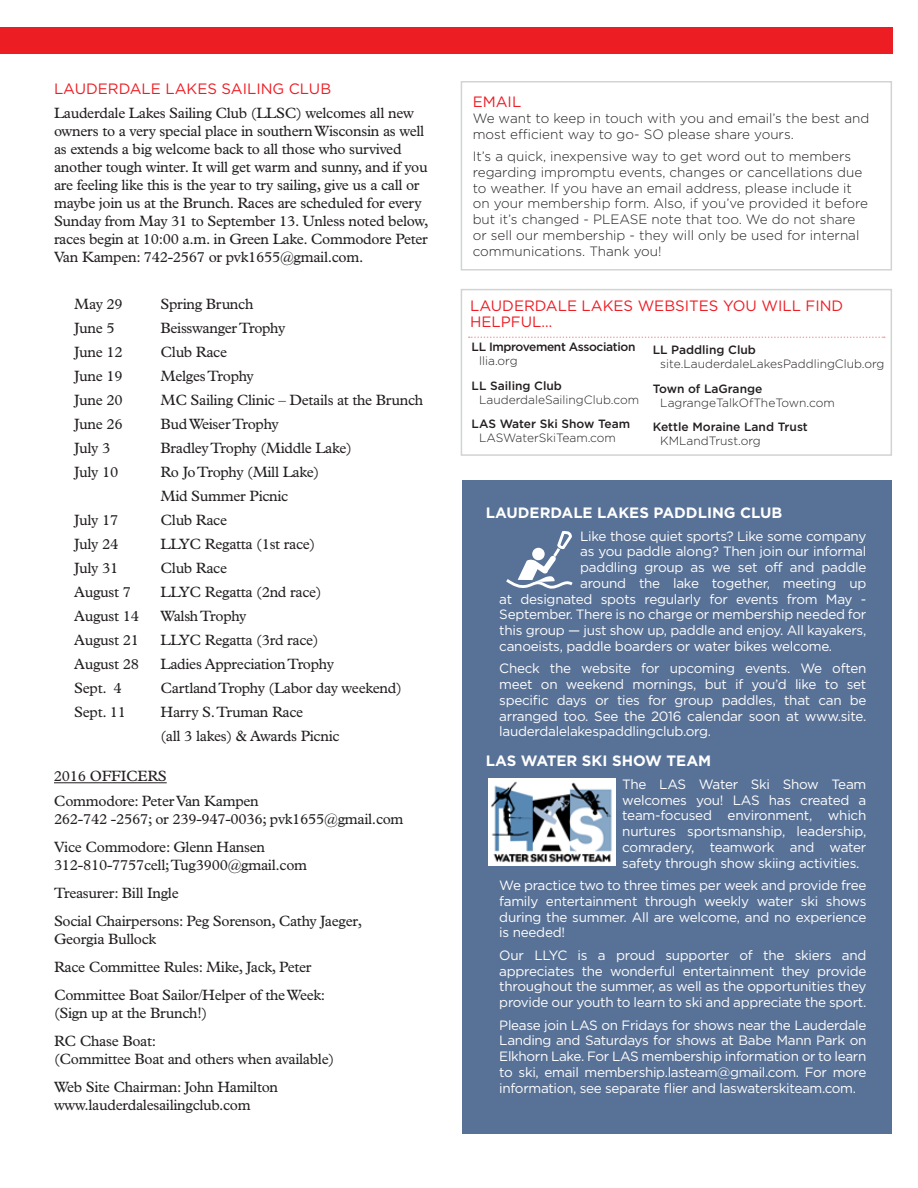
<style>
.page{position:relative;width:918px;height:1188px;background:#fff}
.page>*{position:absolute;margin:0;border:0;box-sizing:border-box;transform-origin:0 0}
.t1{font:15px/18px "Plantin";letter-spacing:-.02em;color:#231f20}
.t2{font:15px "Gotham";color:#ed1d24}
.t3{font:700 15px "Gotham";color:#fff}
.t4{font:13.5px/15.8px "Gotham";letter-spacing:-.02em;color:#fff;text-align:justify}
.t5{font:300 13.5px/15.8px "Gotham";color:#231f20}
.t6{font:300 12px "Gotham";color:#231f20}
.t7{font:500 12px "Gotham";color:#231f20}
.t8{font:500 12px "Gotham";letter-spacing:-.03em;color:#231f20}
</style>
<div class="page">
<div style="left:462px;top:481px;width:430px;height:653px;background:#587196"></div>
<div style="left:0;top:27px;width:892px;height:27px;background:#ed1d24"></div>
<hr style="left:54px;top:782px;width:113px;height:1px;background:#231f20">
<div style="left:461px;top:289px;width:431px;height:167px;border:2px solid #d1d3d4"></div>
<svg style="left:469px;top:337px;width:416px;height:1px"></svg>
<img style="left:488px;top:778px;width:128px;height:88px">
<svg style="left:506px;top:531px;width:67px;height:58px"></svg>
<div style="left:461px;top:81px;width:431px;height:190px;border:2px solid #d1d3d4"></div>
<p class="t2" style="left:54px;top:80px;width:21px">Lauderdale</p>
<p class="t2" style="left:165px;top:80px;width:21px">Lakes</p>
<p class="t2" style="left:222px;top:80px;width:19px">Sailin</p>
<p class="t2" style="left:273px;top:80px;width:38px">g Club</p>
<p class="t1" style="left:54px;top:104px;width:376px">Lauderdale Lakes Sailing Club (LLSC) welcomes all new owners to a very special place in southern Wisconsin as well as extends a big welcome back to all those who survived another tough winter. It will get warm and sunny, and if you are feeling like this is the year to try sailing, give us a call or maybe join us at the Brunch. Races are scheduled for every Sunday from May 31 to September 13. Unless noted below, races begin at 10:00 a.m. in Green Lake. Commodore Peter Van Kampen: 742-2567 or pvk1655@gmail.com.</p>
<p class="t1" style="left:74px;top:295px;width:50px">May 29</p>
<p class="t1" style="left:160px;top:295px;width:94px">Spring Brunch</p>
<p class="t1" style="left:74px;top:319px;width:42px">June 5</p>
<p class="t1" style="left:160px;top:319px;width:126px">Beisswanger Trophy</p>
<p class="t1" style="left:74px;top:343px;width:50px">June 12</p>
<p class="t1" style="left:160px;top:343px;width:68px">Club Race</p>
<p class="t1" style="left:74px;top:367px;width:50px">June 19</p>
<p class="t1" style="left:160px;top:367px;width:95px">Melges Trophy</p>
<p class="t1" style="left:74px;top:391px;width:50px">June 20</p>
<p class="t1" style="left:160px;top:391px;width:264px">MC Sailing Clinic – Details at the Brunch</p>
<p class="t1" style="left:74px;top:415px;width:50px">June 26</p>
<p class="t1" style="left:160px;top:415px;width:120px">Bud Weiser Trophy</p>
<p class="t1" style="left:74px;top:439px;width:38px">July 3</p>
<p class="t1" style="left:160px;top:439px;width:193px">Bradley Trophy (Middle Lake)</p>
<p class="t1" style="left:74px;top:463px;width:46px">July 10</p>
<p class="t1" style="left:160px;top:460px;width:160px;line-height:24px">Ro Jo Trophy (Mill Lake)<br>Mid Summer Picnic</p>
<p class="t1" style="left:74px;top:511px;width:46px">July 17</p>
<p class="t1" style="left:160px;top:511px;width:68px">Club Race</p>
<p class="t1" style="left:74px;top:535px;width:46px">July 24</p>
<p class="t1" style="left:160px;top:535px;width:156px">LLYC Regatta (1st race)</p>
<p class="t1" style="left:74px;top:559px;width:46px">July 31</p>
<p class="t1" style="left:160px;top:559px;width:68px">Club Race</p>
<p class="t1" style="left:74px;top:583px;width:58px">August 7</p>
<p class="t1" style="left:161px;top:583px;width:163px">LLYC Regatta (2nd race)</p>
<p class="t1" style="left:74px;top:607px;width:66px">August 14</p>
<p class="t1" style="left:160px;top:607px;width:88px">Walsh Trophy</p>
<p class="t1" style="left:74px;top:631px;width:66px">August 21</p>
<p class="t1" style="left:160px;top:631px;width:160px">LLYC Regatta (3rd race)</p>
<p class="t1" style="left:74px;top:655px;width:66px">August 28</p>
<p class="t1" style="left:160px;top:655px;width:175px">Ladies Appreciation Trophy</p>
<p class="t1" style="left:74px;top:679px;width:49px">Sept. 4</p>
<p class="t1" style="left:160px;top:679px;width:243px">Cartland Trophy (Labor day weekend)</p>
<p class="t1" style="left:74px;top:703px;width:53px">Sept. 11</p>
<p class="t1" style="left:160px;top:700px;width:180px;line-height:24px">Harry S. Truman Race<br>(all 3 lakes) &amp; Awards Picnic</p>
<p class="t1" style="left:54px;top:764px;width:206px;line-height:24.8px">2016 OFFICERS<br>Commodore: Peter Van Kampen</p>
<p class="t1" style="left:54px;top:805px;width:351px;line-height:28px">262-742 -2567; or 239-947-0036; pvk1655@gmail.com<br>Vice Commodore: Glenn Hansen</p>
<p class="t1" style="left:54px;top:851px;width:310px;line-height:28px">312-810-7757cell; Tug3900@gmail.com<br>Treasurer: Bill Ingle<br>Social Chairpersons: Peg Sorenson, Cathy Jaeger,</p>
<p class="t1" style="left:54px;top:925px;width:273px;line-height:28px">Georgia Bullock<br>Race Committee Rules: Mike, Jack, Peter<br>Committee Boat Sailor/Helper of the Week:</p>
<p class="t1" style="left:54px;top:999px;width:155px;line-height:28px">(Sign up at the Brunch!)<br>RC Chase Boat:</p>
<p class="t1" style="left:54px;top:1045px;width:282px;line-height:28px">(Committee Boat and others when available)<br>Web Site Chairman: John Hamilton</p>
<p class="t1" style="left:54px;top:1096px;width:198px">www.lauderdalesailingclub.com</p>
<p class="t2" style="left:473px;top:93px;width:50px">EMAIL</p>
<p class="t5" style="left:473px;top:110px;width:398px">We want to keep in touch with you and email’s the best and most efficient way to go- SO please share yours.</p>
<p class="t5" style="left:473px;top:148px;width:397px">It’s a quick, inexpensive way to get word out to members regarding impromptu events, changes or cancellations due to weather. If you have an email address, please include it on your membership form. Also, if you’ve provided it before but it’s changed - PLEASE note that too. We do not share or sell our membership - they will only be used for internal communications. Thank you!</p>
<p class="t2" style="left:470px;top:297px;width:21px">Lauderdale</p>
<p class="t2" style="left:582px;top:297px;width:21px">Lakes</p>
<p class="t2" style="left:638px;top:297px;width:27px">websites</p>
<p class="t2" style="left:723px;top:297px;width:12px">you</p>
<p class="t2" style="left:762px;top:297px;width:25px">will</p>
<p class="t2" style="left:806px;top:297px;width:10px">find</p>
<p class="t2" style="left:470px;top:313px;width:11px">helpful</p>
<p class="t2" style="left:541px;top:313px;width:12px">…</p>
<p class="t8" style="left:472px;top:340px;width:165px">LL Improvement Association</p>
<p class="t6" style="left:479px;top:355px;width:40px">llia.org</p>
<p class="t7" style="left:472px;top:378px;width:92px">LL Sailing Club</p>
<p class="t6" style="left:479px;top:393px;width:161px">LauderdaleSailingClub.com</p>
<p class="t7" style="left:472px;top:417px;width:160px">LAS Water Ski Show Team</p>
<p class="t6" style="left:479px;top:432px;width:138px">LASWaterSkiTeam.com</p>
<p class="t7" style="left:653px;top:343px;width:105px">LL Paddling Club</p>
<p class="t6" style="left:660px;top:358px;width:226px">site.LauderdaleLakesPaddlingClub.org</p>
<p class="t7" style="left:653px;top:381px;width:111px">Town of LaGrange</p>
<p class="t6" style="left:660px;top:396px;width:176px">LagrangeTalkOfTheTown.com</p>
<p class="t7" style="left:653px;top:420px;width:157px">Kettle Moraine Land Trust</p>
<p class="t6" style="left:660px;top:435px;width:102px">KMLandTrust.org</p>
<p class="t3" style="left:486px;top:504px;width:298px">LAUDERDALE LAKES PADDLING CLUB</p>
<p class="t4" style="left:580px;top:528px;width:288px">Like those quiet sports? Like some company</p>
<p class="t4" style="left:580px;top:543px;width:288px">as you paddle along? Then join our informal</p>
<p class="t4" style="left:580px;top:559px;width:288px">paddling group as we set off and paddle</p>
<p class="t4" style="left:580px;top:575px;width:288px">around the lake together, meeting up</p>
<p class="t4" style="left:499px;top:591px;width:369px">at designated spots regularly for events from May -</p>
<p class="t4" style="left:499px;top:606px;width:369px">September. There is no charge or membership needed for</p>
<p class="t4" style="left:499px;top:622px;width:369px">this group — just show up, paddle and enjoy. All kayakers,</p>
<p class="t4" style="left:499px;top:638px;width:334px">canoeists, paddle boarders or water bikes welcome.</p>
<p class="t4" style="left:499px;top:660px;width:369px">Check the website for upcoming events. We often meet on weekend mornings, but if you’d like to set specific days or ties for group paddles, that can be arranged too. See the 2016 calendar soon at www.site. lauderdalelakespaddlingclub.org.</p>
<p class="t3" style="left:486px;top:752px;width:227px">LAS WATER SKI SHOW TEAM</p>
<p class="t4" style="left:622px;top:776px;width:246px">The LAS Water Ski Show Team welcomes you! LAS has created a team-focused environment, which nurtures sportsmanship, leadership, comradery, teamwork and water safety through show skiing activities.</p>
<p class="t4" style="left:499px;top:877px;width:369px">We practice two to three times per week and provide free family entertainment through weekly water ski shows during the summer. All are welcome, and no experience is needed!</p>
<p class="t4" style="left:499px;top:947px;width:369px">Our LLYC is a proud supporter of the skiers and appreciates the wonderful entertainment they provide throughout the summer, as well as the opportunities they provide our youth to learn to ski and appreciate the sport.</p>
<p class="t4" style="left:499px;top:1017px;width:369px">Please join LAS on Fridays for shows near the Lauderdale Landing and Saturdays for shows at Babe Mann Park on Elkhorn Lake. For LAS membership information or to learn to ski, email membership.lasteam@gmail.com. For more information, see separate flier and laswaterskiteam.com.</p>
</div>
